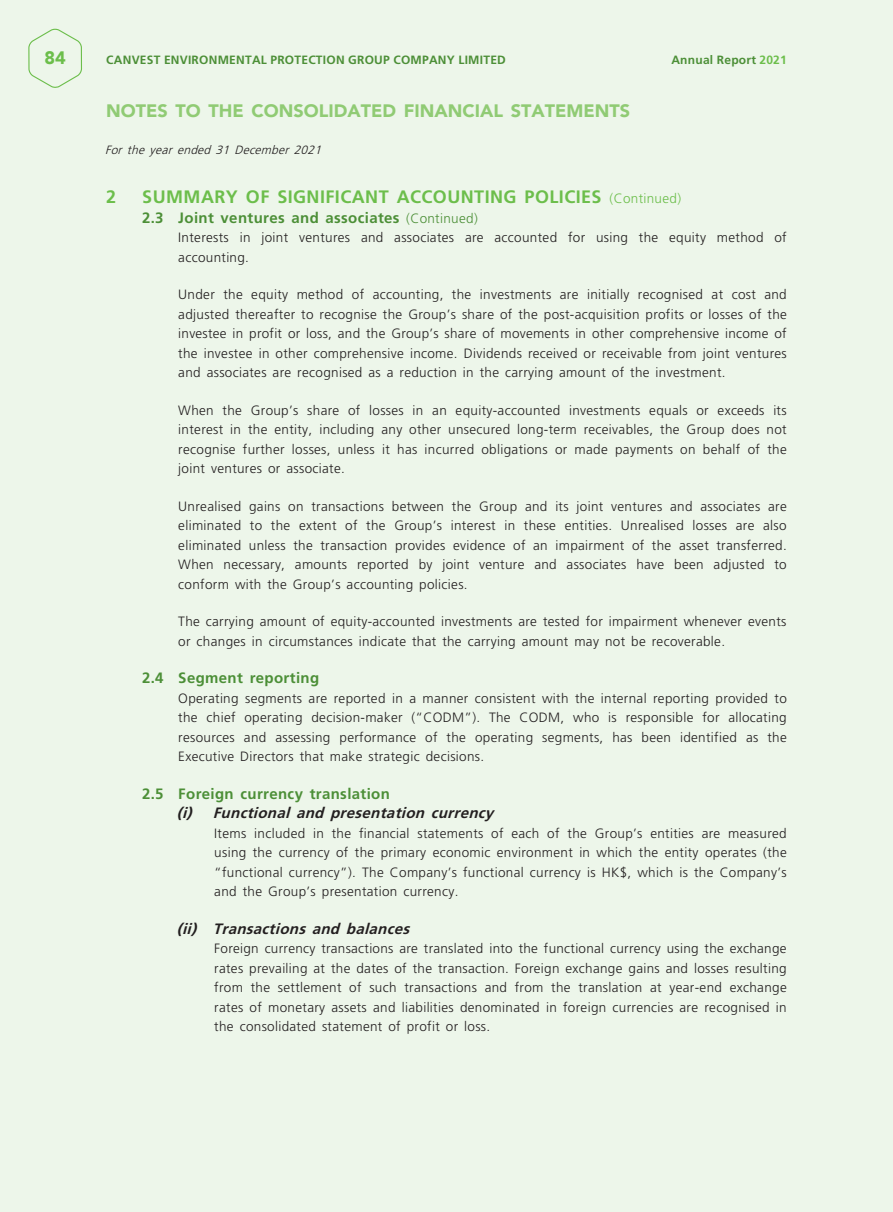
<style>
.page{position:relative;width:893px;height:1212px;background:#edf6ea}
.page>*{position:absolute;margin:0;border:0;box-sizing:border-box;transform-origin:0 0}
._03_H1{font:700 18px "Frutiger LT Std";letter-spacing:.025em;color:#6cbe4b}
.t1{font:900 18px "Avenir";color:#90cb74}
.t2{font:900 18px "Avenir";color:#6cbe4b}
._04___H2{font:700 15px "Frutiger LT Std";letter-spacing:.025em;color:#4c8f37}
._05_____H3{font:italic 700 15px "Frutiger LT Std";color:#231f20}
._13_____P4{font:300 13.5px/19.5px "Frutiger LT Std";letter-spacing:.025em;color:#231f20;text-align:justify}
._14_______P6{font:300 13.5px/19.5px "Frutiger LT Std";letter-spacing:.025em;color:#231f20;text-align:justify}
.t3{font:700 12px "Frutiger LT Std";letter-spacing:.02em;color:#4c8f37}
.t4{font:italic 300 12px "Frutiger LT Std";color:#231f20}
.s1{color:#6cbe4b}
.s2{font-weight:300;font-size:13.5px}
</style>
<div class="page">
<svg style="left:28px;top:28px;width:54px;height:60px"></svg>
<h1 class="t2" style="left:45px;top:42px;width:23px">84</h1>
<p class="t3" style="left:106px;top:53px;width:401px">CANVEST ENVIRONMENTAL PROTECTION GROUP COMPANY LIMITED</p>
<p class="t3" style="left:671px;top:53px;width:117px">Annual Report <span class="s1">2021</span></p>
<h1 class="t1" style="left:106px;top:95px;width:525px">NOTES TO THE CONSOLIDATED FINANCIAL STATEMENTS</h1>
<p class="t4" style="left:105px;top:143px;width:221px">For the year ended 31 December 2021</p>
<p class="_03_H1" style="left:106px;top:186px;width:12px">2</p>
<p class="_03_H1" style="left:142px;top:186px;width:540px">SUMMARY OF SIGNIFICANT ACCOUNTING POLICIES <span class="s2">(Continued)</span></p>
<p class="_04___H2" style="left:142px;top:209px;width:337px">2.3 Joint ventures and associates <span class="s2">(Continued)</span></p>
<p class="_13_____P4" style="left:178px;top:228px;width:610px">Interests in joint ventures and associates are accounted for using the equity method of accounting.</p>
<p class="_13_____P4" style="left:178px;top:285px;width:610px">Under the equity method of accounting, the investments are initially recognised at cost and adjusted thereafter to recognise the Group’s share of the post-acquisition profits or losses of the investee in profit or loss, and the Group’s share of movements in other comprehensive income of the investee in other comprehensive income. Dividends received or receivable from joint ventures and associates are recognised as a reduction in the carrying amount of the investment.</p>
<p class="_13_____P4" style="left:178px;top:400px;width:610px">When the Group’s share of losses in an equity-accounted investments equals or exceeds its interest in the entity, including any other unsecured long-term receivables, the Group does not recognise further losses, unless it has incurred obligations or made payments on behalf of the joint ventures or associate.</p>
<p class="_13_____P4" style="left:178px;top:496px;width:610px">Unrealised gains on transactions between the Group and its joint ventures and associates are eliminated to the extent of the Group’s interest in these entities. Unrealised losses are also eliminated unless the transaction provides evidence of an impairment of the asset transferred.<br>When necessary, amounts reported by joint venture and associates have been adjusted to conform with the Group’s accounting policies.</p>
<p class="_13_____P4" style="left:178px;top:612px;width:610px">The carrying amount of equity-accounted investments are tested for impairment whenever events or changes in circumstances indicate that the carrying amount may not be recoverable.</p>
<p class="_04___H2" style="left:142px;top:669px;width:178px">2.4 Segment reporting</p>
<p class="_13_____P4" style="left:178px;top:688px;width:610px">Operating segments are reported in a manner consistent with the internal reporting provided to the chief operating decision-maker (“CODM”). The CODM, who is responsible for allocating resources and assessing performance of the operating segments, has been identified as the Executive Directors that make strategic decisions.</p>
<p class="_04___H2" style="left:142px;top:785px;width:249px">2.5 Foreign currency translation</p>
<p class="_05_____H3" style="left:177px;top:804px;width:323px">(i) Functional and presentation currency</p>
<p class="_14_______P6" style="left:214px;top:823px;width:574px">Items included in the financial statements of each of the Group’s entities are measured using the currency of the primary economic environment in which the entity operates (the “functional currency”). The Company’s functional currency is HK$, which is the Company’s and the Group’s presentation currency.</p>
<p class="_05_____H3" style="left:177px;top:920px;width:239px">(ii) Transactions and balances</p>
<p class="_14_______P6" style="left:214px;top:939px;width:574px">Foreign currency transactions are translated into the functional currency using the exchange rates prevailing at the dates of the transaction. Foreign exchange gains and losses resulting from the settlement of such transactions and from the translation at year-end exchange rates of monetary assets and liabilities denominated in foreign currencies are recognised in the consolidated statement of profit or loss.</p>
</div>
